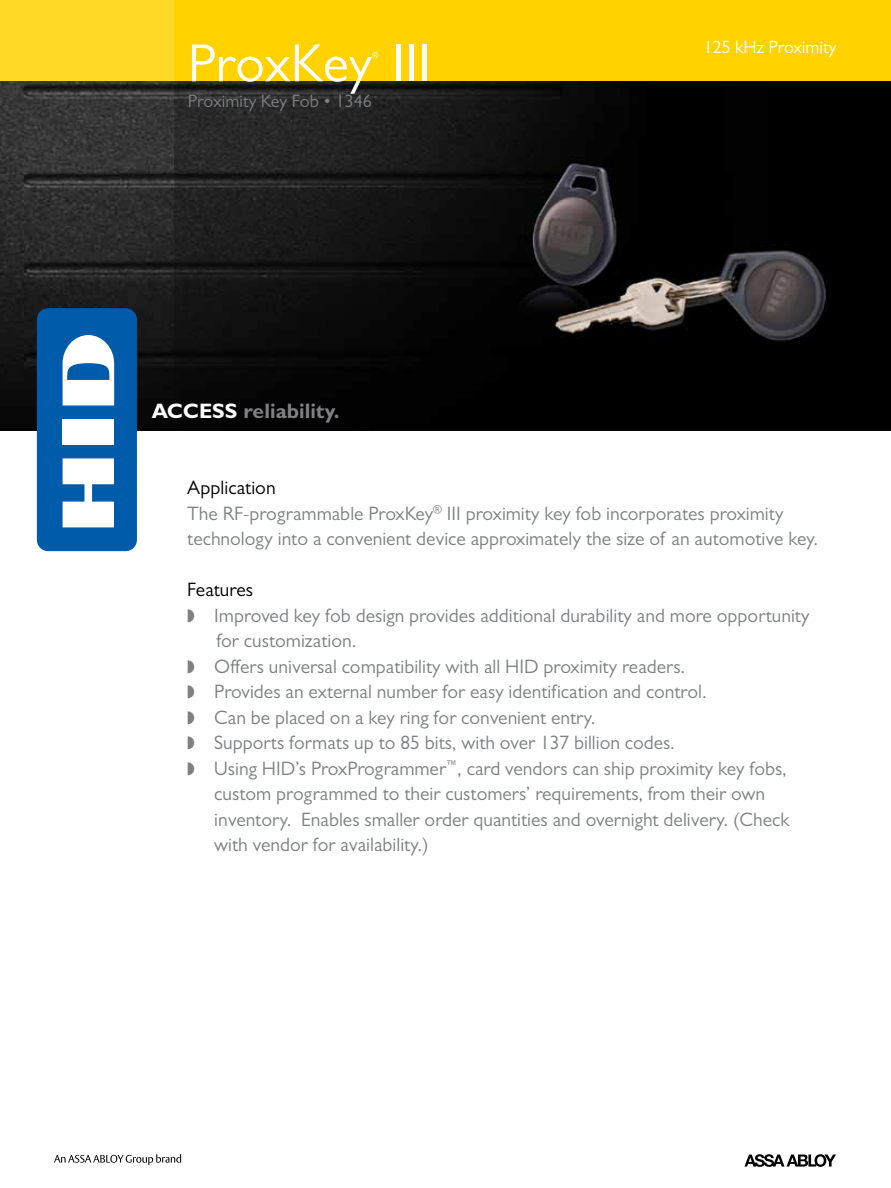
<style>
.page{position:relative;width:891px;height:1188px;background:#fff}
.page>*{position:absolute;margin:0;border:0;box-sizing:border-box;transform-origin:0 0}
.t1{font:54px "Gill Sans MT Pro";color:#fff}
.t2{font:700 21px "Gill Sans MT Pro";color:#7e8083}
.t3{font:19.5px/25.5px "Gill Sans MT Pro";color:#7e8083}
.t4{font:19.5px "Gill Sans MT Pro";color:#000}
.t5{font:18px "Gill Sans MT Pro";color:#7e8083}
.t6{font:18px "Gill Sans MT Pro";color:#fff}
.t7{font:8.7px "Gill Sans MT Pro";color:#fff}
.s1{color:#fff}
.s2{color:#000}
</style>
<div class="page">
<div style="left:0;top:0;width:187px;height:93px;background:#ffd926"></div>
<div style="left:175px;top:0;width:716px;height:93px;background:#ffd200"></div>
<img style="left:174px;top:81px;width:717px;height:349px">
<svg style="left:54px;top:1154px;width:127px;height:11px"></svg>
<svg style="left:744px;top:1154px;width:92px;height:13px"></svg>
<svg style="left:0;top:81px;width:174px;height:349px;background:#282828"></svg>
<div style="left:37px;top:308px;width:100px;height:243px;background:#005baa;border-radius:11px"></div>
<div style="left:63px;top:419px;width:51px;height:26px;background:#fff"></div>
<svg style="left:63px;top:458px;width:51px;height:69px"></svg>
<svg style="left:63px;top:335px;width:51px;height:71px"></svg>
<h1 class="t1" style="left:188px;top:31px;width:245px">ProxKey III</h1>
<p class="t7" style="left:372px;top:50px;width:8px">®</p>
<p class="t5" style="left:188px;top:90px;width:185px">Proximity Key Fob • 1346</p>
<p class="t2" style="left:152px;top:398px;width:189px"><span class="s1">ACCESS</span> reliability.</p>
<p class="t6" style="left:704px;top:36px;width:134px">125 kHz Proximity</p>
<p class="t3" style="left:187px;top:475px;width:632px"><span class="s2">Application<br></span>The RF-programmable ProxKey<sup>®</sup> III proximity key fob incorporates proximity technology into a convenient device approximately the size of an automotive key.</p>
<p class="t4" style="left:187px;top:578px;width:67px">Features</p>
<p class="t3" style="left:214px;top:602px;width:597px">Improved key fob design provides additional durability and more opportunity for customization.<br>Offers universal compatibility with all HID proximity readers.<br>Provides an external number for easy identification and control.<br>Can be placed on a key ring for convenient entry.<br>Supports formats up to 85 bits, with over 137 billion codes.<br>Using HID’s ProxProgrammer<sup>™</sup>, card vendors can ship proximity key fobs, custom programmed to their customers’ requirements, from their own inventory. Enables smaller order quantities and overnight delivery. (Check with vendor for availability.)</p>
</div>
